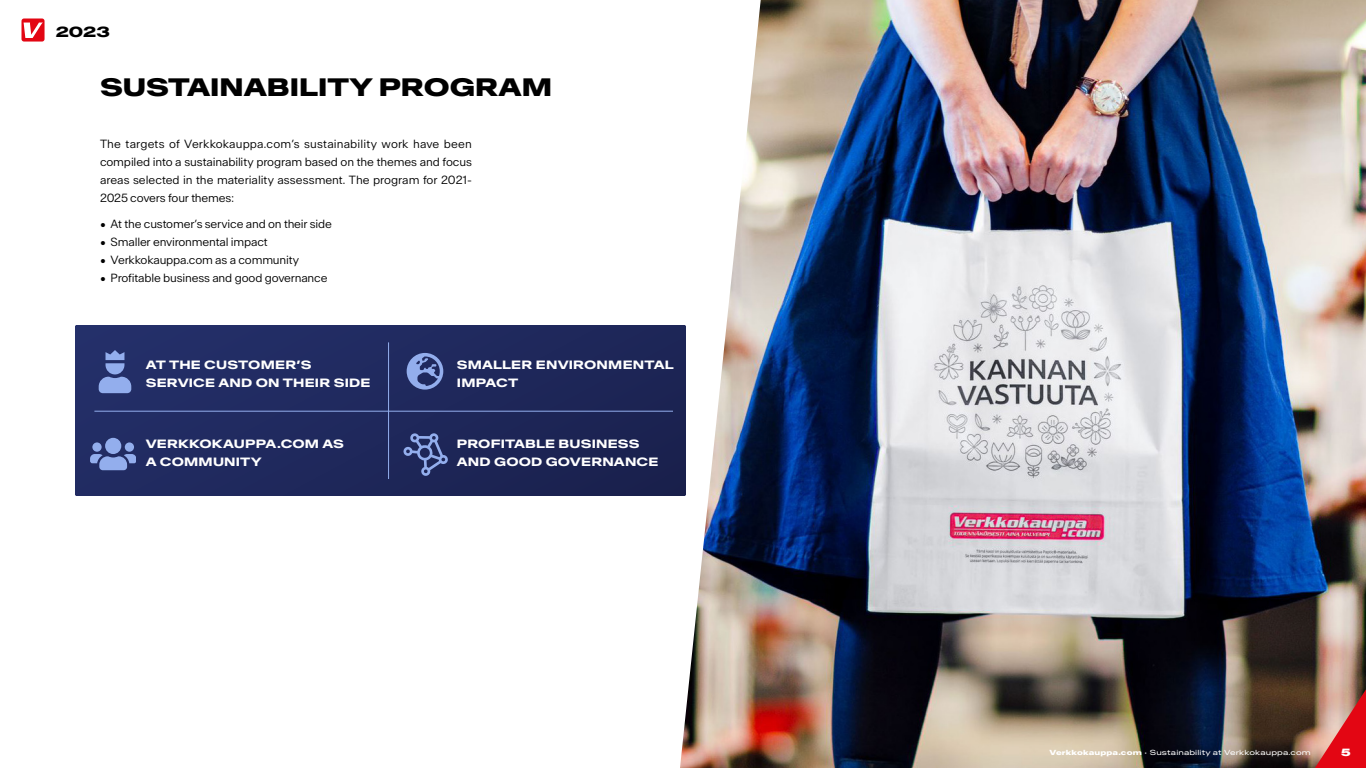
<style>
.page{position:relative;width:1366px;height:768px;background:#fff}
.page>*{position:absolute;margin:0;border:0;box-sizing:border-box;transform-origin:0 0}
.Otsikko_taso_1{font:800 expanded 24px "Antarctica";color:#000}
.t1{font:800 expanded 14px "Antarctica";color:#000}
.Ikoni_otsikko_uusi{font:700 expanded 11.4px/17.2px "Antarctica";letter-spacing:.015em;color:#fff}
.Leipäteksti_2023_eng{font:300 11.3px/18px "Antarctica";letter-spacing:-.015em;color:#000;text-align:justify}
.t2{font:900 expanded 10px "Antarctica";color:#fff}
.t3{font:expanded 7px "Antarctica";letter-spacing:.02em;color:#fff}
.s1{font-weight:800}
.s2{font-weight:600;font-stretch:normal}
</style>
<div class="page">
<svg style="left:75px;top:325px;width:605px;height:171px;background:#1f285c"></svg>
<img style="left:680px;top:0;width:686px;height:768px">
<svg style="left:99px;top:350px;width:32px;height:43px"></svg>
<svg style="left:90px;top:438px;width:46px;height:32px"></svg>
<svg style="left:407px;top:353px;width:36px;height:37px"></svg>
<svg style="left:403px;top:433px;width:45px;height:43px;background:#3e4c82"></svg>
<hr style="left:388px;top:342px;width:1px;height:137px;background:#93aeed">
<hr style="left:94px;top:411px;width:579px;height:1px;background:#93aeed">
<div style="left:22px;top:19px;width:23px;height:23px;background:#e30613;border-radius:3px"></div>
<svg style="left:24px;top:23px;width:19px;height:15px"></svg>
<img style="left:1254px;top:555px;width:112px;height:213px">
<p class="t1" style="left:56px;top:22px;width:56px">2023</p>
<p class="Otsikko_taso_1" style="left:100px;top:71px;width:454px">SUSTAINABILITY PROGRAM</p>
<p class="Leipäteksti_2023_eng" style="left:100px;top:135px;width:373px">The targets of Verkkokauppa.com’s sustainability work have been compiled into a sustainability program based on the themes and focus areas selected in the materiality assessment. The program for 2021- 2025 covers four themes:</p>
<p class="Leipäteksti_2023_eng" style="left:100px;top:215px;width:234px">• At the customer’s service and on their side</p>
<p class="Leipäteksti_2023_eng" style="left:100px;top:233px;width:169px">• Smaller environmental impact</p>
<p class="Leipäteksti_2023_eng" style="left:100px;top:251px;width:201px">• Verkkokauppa.com as a community</p>
<p class="Leipäteksti_2023_eng" style="left:100px;top:269px;width:229px">• Profitable business and good governance</p>
<p class="Ikoni_otsikko_uusi" style="left:146px;top:357px;width:226px">AT THE CUSTOMER’S<br>SERVICE AND ON THEIR SIDE</p>
<p class="Ikoni_otsikko_uusi" style="left:457px;top:357px;width:218px">SMALLER ENVIRONMENTAL<br>IMPACT</p>
<p class="Ikoni_otsikko_uusi" style="left:146px;top:436px;width:200px">VERKKOKAUPPA.COM AS<br>A COMMUNITY</p>
<p class="Ikoni_otsikko_uusi" style="left:457px;top:436px;width:203px">PROFITABLE BUSINESS<br>AND GOOD GOVERNANCE</p>
<p class="t3" style="left:1049px;top:748px;width:263px"><span class="s1">Verkkokauppa.com</span> <span class="s2">·</span> Sustainability at Verkkokauppa.com</p>
<p class="t2" style="left:1341px;top:746px;width:11px">5</p>
</div>
